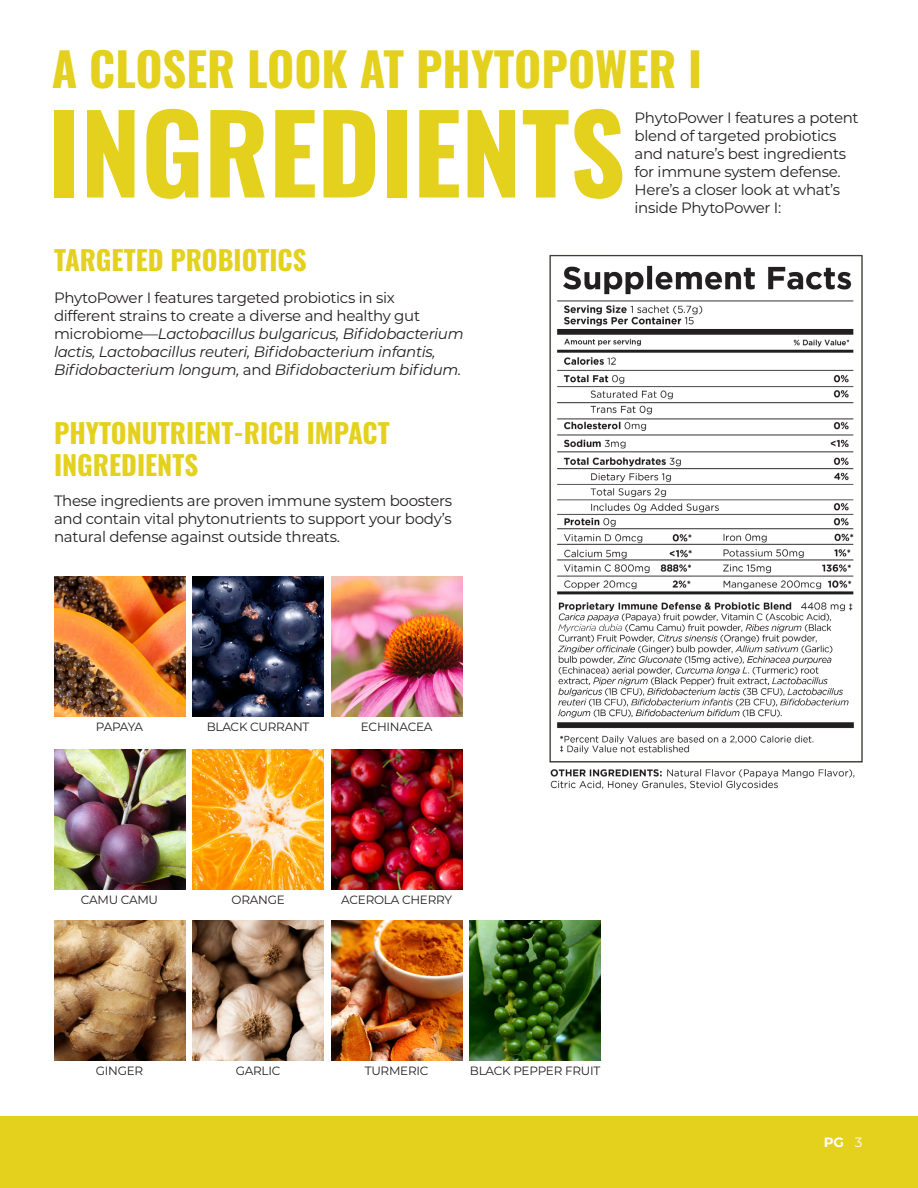
<style>
.page{position:relative;width:918px;height:1188px;background:#fff}
.page>*{position:absolute;margin:0;border:0;box-sizing:border-box;transform-origin:0 0}
.t1{font:700 108px "Oswald";color:#e4d11e}
.t2{font:700 46.5px "Oswald";color:#e4d11e}
.t3{font:700 27px/32.4px "Oswald";color:#e4d11e}
.t4{font:15px/18px "Montserrat";letter-spacing:-.02em;color:#231f20}
.t5{font:italic 15px/18px "Montserrat";letter-spacing:-.02em;color:#231f20}
.t6{font:700 13.5px "Montserrat";color:#fff}
.t7{font:12px "Montserrat";letter-spacing:-.02em;color:#231f20}
.s1{font-style:normal}
.s2{font-weight:400}
</style>
<div class="page">
<div style="left:0;top:1117px;width:918px;height:71px;background:#e4d11e"></div>
<img style="left:193px;top:577px;width:131px;height:139px">
<img style="left:193px;top:750px;width:131px;height:139px">
<img style="left:193px;top:921px;width:131px;height:139px">
<img style="left:331px;top:577px;width:131px;height:139px">
<img style="left:331px;top:750px;width:131px;height:139px">
<img style="left:331px;top:921px;width:131px;height:139px">
<img style="left:470px;top:921px;width:131px;height:139px">
<img style="left:54px;top:577px;width:131px;height:139px">
<img style="left:54px;top:750px;width:131px;height:139px">
<img style="left:54px;top:921px;width:131px;height:139px">
<img style="left:549px;top:254px;width:314px;height:536px">
<p class="t2" style="left:52px;top:28px;width:652px">A CLOSER LOOK AT PHYTOPOWER I</p>
<p class="t4" style="left:634px;top:108px;width:226px">PhytoPower I features a potent blend of targeted probiotics and nature’s best ingredients for immune system defense.<br>Here’s a closer look at what’s inside PhytoPower I:</p>
<p class="t3" style="left:54px;top:241px;width:254px">TARGETED PROBIOTICS</p>
<p class="t1" style="left:48px;top:57px;width:579px">INGREDIENTS</p>
<p class="t5" style="left:54px;top:288px;width:411px"><span class="s1">PhytoPower I features targeted probiotics in six<br>different strains to create a diverse and healthy gut microbiome—</span>Lactobacillus bulgaricus, Bifidobacterium lactis, Lactobacillus reuteri, Bifidobacterium infantis, Bifidobacterium longum, <span class="s1">and</span> Bifidobacterium bifidum.</p>
<p class="t3" style="left:54px;top:414px;width:337px">PHYTONUTRIENT-RICH IMPACT<br>INGREDIENTS</p>
<p class="t4" style="left:54px;top:491px;width:400px;text-align:justify">These ingredients are proven immune system boosters and contain vital phytonutrients to support your body’s natural defense against outside threats.</p>
<p class="t7" style="left:96px;top:718px;width:49px">PAPAYA</p>
<p class="t7" style="left:207px;top:718px;width:104px">BLACK CURRANT</p>
<p class="t7" style="left:361px;top:718px;width:73px">ECHINACEA</p>
<p class="t7" style="left:81px;top:891px;width:79px">CAMU CAMU</p>
<p class="t7" style="left:232px;top:891px;width:55px">ORANGE</p>
<p class="t7" style="left:341px;top:891px;width:112px">ACEROLA CHERRY</p>
<p class="t7" style="left:96px;top:1063px;width:49px">GINGER</p>
<p class="t7" style="left:236px;top:1063px;width:46px">GARLIC</p>
<p class="t7" style="left:365px;top:1063px;width:65px">TURMERIC</p>
<p class="t7" style="left:470px;top:1063px;width:132px">BLACK PEPPER FRUIT</p>
<p class="t6" style="left:824px;top:1133px;width:40px">PG <span class="s2">3</span></p>
</div>
